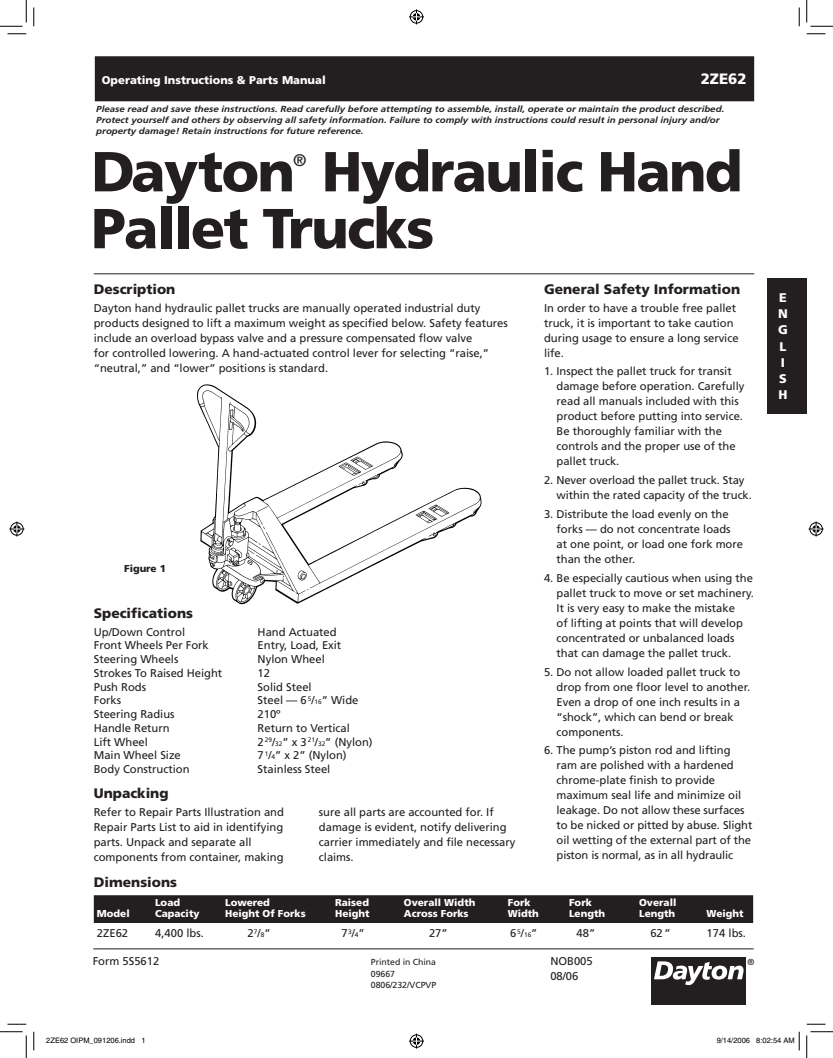
<style>
.page{position:relative;width:833px;height:1058px;background:#fff}
.page>*{position:absolute;margin:0;border:0;box-sizing:border-box;transform-origin:0 0}
.t1{font:900 56.25px/56.9px "Frutiger";letter-spacing:-.03em;color:#231f20}
.t2{font:16.75px "Frutiger";color:#231f20}
.t3{font:900 15px "Frutiger";color:#fff}
.t4{font:900 13.75px "Frutiger";color:#231f20}
.t5{font:900 12.5px/16.2px "Frutiger";color:#fff}
.t6{font:11.25px/15px "Frutiger";letter-spacing:-.005em;color:#231f20}
.t7{font:900 11.25px "Frutiger";color:#fff}
.t8{font:900 10px "Frutiger";color:#fff}
.t9{font:900 10px "Frutiger";letter-spacing:-.005em;color:#231f20}
.t10{font:italic 700 8.75px/11.2px "Frutiger";color:#231f20;scale:1.11 1}
.t11{font:8.75px/11.2px "Frutiger";letter-spacing:-.005em;color:#231f20}
.t12{font:7.5px "Helvetica";color:#000}
.s1{font-size:6.5px}
</style>
<div class="page">
<img style="left:197px;top:384px;width:285px;height:221px">
<div style="left:95px;top:57px;width:658px;height:44px;background:#231f20"></div>
<div style="left:95px;top:56px;width:659px;height:45px;border:1px solid #231f20"></div>
<hr style="left:94px;top:273px;width:660px;height:1px;background:#231f20">
<div style="left:651px;top:957px;width:95px;height:48px;background:#231f20"></div>
<svg style="left:654px;top:961px;width:89px;height:24px"></svg>
<div style="left:766px;top:278px;width:40px;height:135px;background:#231f20"></div>
<hr style="left:93px;top:948px;width:660px;height:1px;background:#231f20">
<div style="left:94px;top:895px;width:658px;height:27px;background:#231f20"></div>
<div style="left:94px;top:895px;width:659px;height:27px;border:1px solid #231f20"></div>
<svg style="left:8px;top:33px;width:18px;height:2px"></svg>
<svg style="left:806px;top:33px;width:19px;height:2px"></svg>
<svg style="left:8px;top:1023px;width:18px;height:2px"></svg>
<svg style="left:806px;top:1023px;width:19px;height:2px"></svg>
<svg style="left:33px;top:8px;width:2px;height:18px"></svg>
<svg style="left:33px;top:1031px;width:2px;height:19px"></svg>
<svg style="left:798px;top:8px;width:2px;height:18px"></svg>
<svg style="left:0;top:0;width:27px;height:27px"></svg>
<svg style="left:0;top:1031px;width:27px;height:27px"></svg>
<svg style="left:806px;top:0;width:26px;height:27px"></svg>
<svg style="left:806px;top:1031px;width:26px;height:27px"></svg>
<svg style="left:409px;top:9px;width:15px;height:15px"></svg>
<svg style="left:409px;top:1033px;width:15px;height:15px"></svg>
<svg style="left:9px;top:521px;width:15px;height:15px"></svg>
<svg style="left:808px;top:521px;width:15px;height:15px"></svg>
<svg style="left:798px;top:1031px;width:2px;height:19px"></svg>
<p class="t7" style="left:102px;top:74px;width:225px">Operating Instructions &amp; Parts Manual</p>
<h3 class="t3" style="left:700px;top:70px;width:47px">2ZE62</h3>
<p class="t10" style="left:96px;top:103px;width:567px">Please read and save these instructions. Read carefully before attempting to assemble, install, operate or maintain the product described.<br>Protect yourself and others by observing all safety information. Failure to comply with instructions could result in personal injury and/or property damage! Retain instructions for future reference.</p>
<h1 class="t1" style="left:91px;top:142px;width:205px">Dayton</h1>
<h2 class="t2" style="left:293px;top:150px;width:15px">®</h2>
<h1 class="t1" style="left:91px;top:142px;width:652px;text-indent:230px">Hydraulic Hand<br>Pallet Trucks</h1>
<p class="t4" style="left:94px;top:281px;width:83px">Description</p>
<p class="t6" style="left:94px;top:300px;width:415px">Dayton hand hydraulic pallet trucks are manually operated industrial duty products designed to lift a maximum weight as specified below. Safety features include an overload bypass valve and a pressure compensated flow valve<br>for controlled lowering. A hand-actuated control lever for selecting “raise,” “neutral,” and “lower” positions is standard.</p>
<p class="t4" style="left:544px;top:281px;width:198px">General Safety Information</p>
<p class="t6" style="left:544px;top:300px;width:196px">In order to have a trouble free pallet truck, it is important to take caution during usage to ensure a long service life.</p>
<p class="t6" style="left:556px;top:364px;width:189px;text-indent:-12px">1. Inspect the pallet truck for transit damage before operation. Carefully read all manuals included with this product before putting into service.<br>Be thoroughly familiar with the controls and the proper use of the pallet truck.</p>
<p class="t6" style="left:556px;top:472px;width:197px;text-indent:-12px">2. Never overload the pallet truck. Stay within the rated capacity of the truck.</p>
<p class="t6" style="left:556px;top:506px;width:188px;text-indent:-12px">3. Distribute the load evenly on the forks — do not concentrate loads at one point, or load one fork more than the other.</p>
<p class="t6" style="left:556px;top:570px;width:199px;text-indent:-12px">4. Be especially cautious when using the pallet truck to move or set machinery.<br>It is very easy to make the mistake<br>of lifting at points that will develop concentrated or unbalanced loads that can damage the pallet truck.</p>
<p class="t6" style="left:556px;top:664px;width:195px;text-indent:-12px">5. Do not allow loaded pallet truck to drop from one floor level to another.<br>Even a drop of one inch results in a “shock”, which can bend or break components.</p>
<p class="t6" style="left:556px;top:742px;width:197px;text-indent:-12px">6. The pump’s piston rod and lifting ram are polished with a hardened chrome-plate finish to provide maximum seal life and minimize oil leakage. Do not allow these surfaces to be nicked or pitted by abuse. Slight oil wetting of the external part of the piston is normal, as in all hydraulic</p>
<p class="t9" style="left:124px;top:563px;width:43px">Figure 1</p>
<p class="t4" style="left:94px;top:605px;width:101px">Specifications</p>
<p class="t6" style="left:94px;top:624px;width:93px">Up/Down Control</p>
<p class="t6" style="left:258px;top:624px;width:80px">Hand Actuated</p>
<p class="t6" style="left:94px;top:638px;width:116px">Front Wheels Per Fork</p>
<p class="t6" style="left:258px;top:638px;width:85px">Entry, Load, Exit</p>
<p class="t6" style="left:94px;top:651px;width:86px">Steering Wheels</p>
<p class="t6" style="left:258px;top:651px;width:69px">Nylon Wheel</p>
<p class="t6" style="left:94px;top:665px;width:130px">Strokes To Raised Height</p>
<p class="t6" style="left:258px;top:665px;width:14px">12</p>
<p class="t6" style="left:94px;top:679px;width:54px">Push Rods</p>
<p class="t6" style="left:258px;top:679px;width:56px">Solid Steel</p>
<p class="t6" style="left:94px;top:693px;width:29px">Forks</p>
<p class="t6" style="left:258px;top:693px;width:102px">Steel — 6<sup>5</sup>/<span class="s1">16</span>” Wide</p>
<p class="t6" style="left:94px;top:706px;width:82px">Steering Radius</p>
<p class="t6" style="left:258px;top:706px;width:25px">210º</p>
<p class="t6" style="left:94px;top:720px;width:77px">Handle Return</p>
<p class="t6" style="left:258px;top:720px;width:94px">Return to Vertical</p>
<p class="t6" style="left:94px;top:734px;width:56px">Lift Wheel</p>
<p class="t6" style="left:258px;top:734px;width:116px">2 <sup>29</sup>/<span class="s1">32</span>” x 3<sup>21</sup>/<span class="s1">32</span>” (Nylon)</p>
<p class="t6" style="left:94px;top:748px;width:89px">Main Wheel Size</p>
<p class="t6" style="left:258px;top:748px;width:90px">7<sup>1</sup>/<span class="s1">4</span>” x 2” (Nylon)</p>
<p class="t6" style="left:94px;top:761px;width:97px">Body Construction</p>
<p class="t6" style="left:258px;top:761px;width:74px">Stainless Steel</p>
<p class="t4" style="left:94px;top:785px;width:76px">Unpacking</p>
<p class="t6" style="left:94px;top:804px;width:192px">Refer to Repair Parts Illustration and Repair Parts List to aid in identifying parts. Unpack and separate all components from container, making</p>
<p class="t6" style="left:319px;top:804px;width:198px">sure all parts are accounted for. If damage is evident, notify delivering carrier immediately and file necessary claims.</p>
<p class="t4" style="left:94px;top:873px;width:85px">Dimensions</p>
<p class="t8" style="left:155px;top:896px;width:27px">Load</p>
<p class="t8" style="left:225px;top:896px;width:46px">Lowered</p>
<p class="t8" style="left:335px;top:896px;width:35px">Raised</p>
<p class="t8" style="left:404px;top:896px;width:73px">Overall Width</p>
<p class="t8" style="left:507px;top:896px;width:24px">Fork</p>
<p class="t8" style="left:569px;top:896px;width:24px">Fork</p>
<p class="t8" style="left:639px;top:896px;width:39px">Overall</p>
<p class="t8" style="left:97px;top:908px;width:34px">Model</p>
<p class="t8" style="left:155px;top:908px;width:46px">Capacity</p>
<p class="t8" style="left:225px;top:908px;width:82px">Height Of Forks</p>
<p class="t8" style="left:335px;top:908px;width:36px">Height</p>
<p class="t8" style="left:404px;top:908px;width:66px">Across Forks</p>
<p class="t8" style="left:507px;top:908px;width:33px">Width</p>
<p class="t8" style="left:569px;top:908px;width:38px">Length</p>
<p class="t8" style="left:639px;top:908px;width:38px">Length</p>
<p class="t8" style="left:706px;top:908px;width:39px">Weight</p>
<p class="t6" style="left:97px;top:925px;width:33px">2ZE62</p>
<p class="t6" style="left:155px;top:925px;width:50px">4,400 lbs.</p>
<p class="t6" style="left:248px;top:925px;width:24px">2<sup>7</sup>/<span class="s1">8</span>”</p>
<p class="t6" style="left:341px;top:925px;width:25px">7<sup>3</sup>/<span class="s1">4</span>”</p>
<p class="t6" style="left:429px;top:925px;width:20px">27”</p>
<p class="t6" style="left:510px;top:925px;width:29px">6<sup>5</sup>/<span class="s1">16</span>”</p>
<p class="t6" style="left:576px;top:925px;width:20px">48”</p>
<p class="t6" style="left:650px;top:925px;width:22px">62”</p>
<p class="t6" style="left:706px;top:925px;width:41px">174 lbs.</p>
<p class="t6" style="left:93px;top:953px;width:68px">Form 5S5612</p>
<p class="t11" style="left:371px;top:956px;width:67px">Printed in China<br>09667<br>0806/232/VCPVP</p>
<p class="t6" style="left:550px;top:953px;width:44px">NOB005<br>08/06</p>
<p class="t11" style="left:747px;top:956px;width:8px">®</p>
<p class="t5" style="left:778px;top:289px;width:11px">E<br>N<br>G<br>L<br>I<br>S<br>H</p>
<p class="t12" style="left:46px;top:1036px;width:101px">2ZE62 OIPM_091206.indd 1</p>
<p class="t12" style="left:716px;top:1036px;width:79px">9/14/2006 8:02:54 AM</p>
</div>
